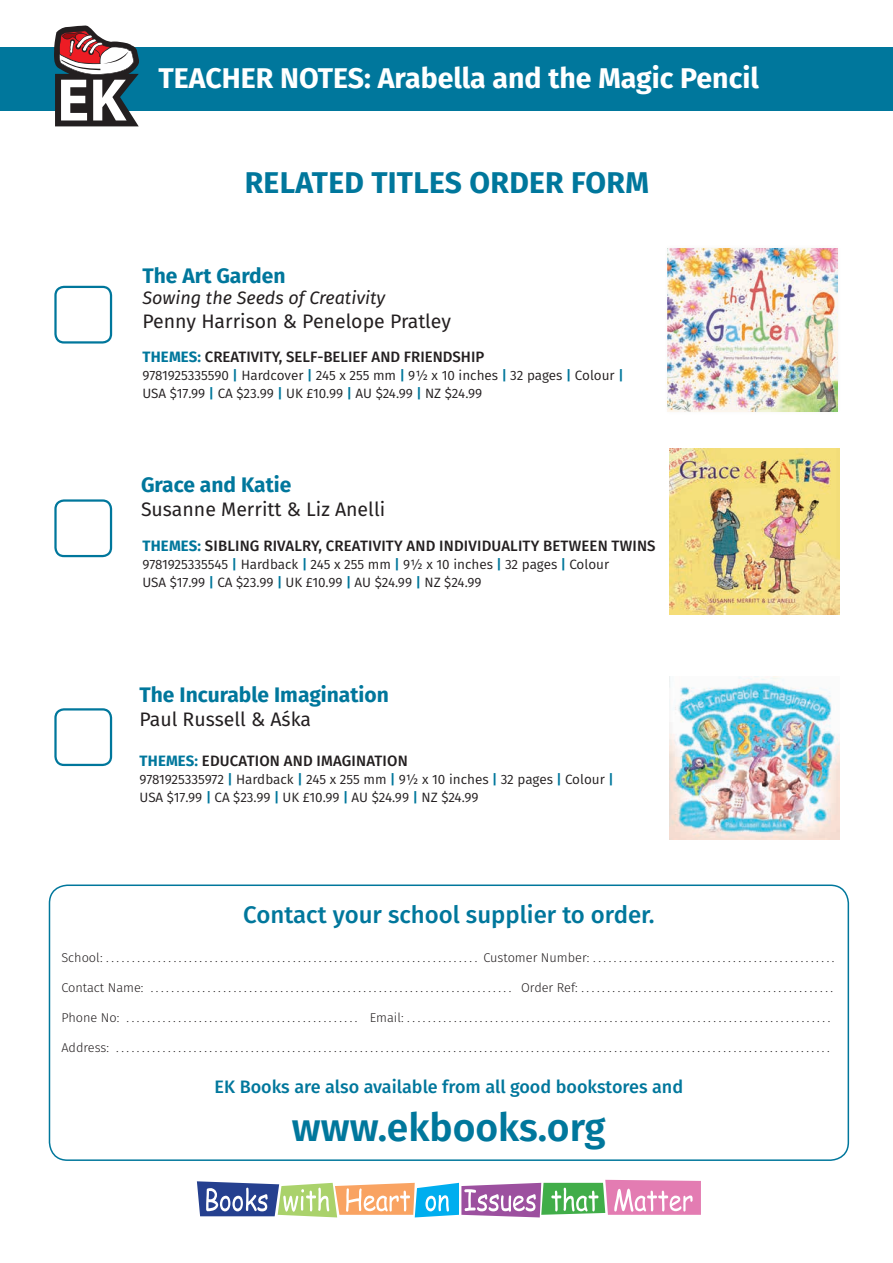
<style>
.page{position:relative;width:893px;height:1263px;background:#fff}
.page>*{position:absolute;margin:0;border:0;box-sizing:border-box;transform-origin:0 0}
.t1{font:600 39px "Fira Sans";color:#00779c}
.t2{font:700 30px "Fira Sans";letter-spacing:.01em;color:#00779c}
.t3{font:700 28.5px "Fira Sans";color:#fff}
.t4{font:500 24px "Fira Sans";color:#00779c}
.t5{font:700 21px "Fira Sans";color:#00779c}
.t6{font:19.5px "Fira Sans";color:#231f20}
.t7{font:500 18px "Fira Sans";color:#00779c}
.t8{font:italic 18px "Fira Sans";color:#231f20}
.t9{font:500 15px "Fira Sans";letter-spacing:.01em;color:#231f20}
.t10{font:13.5px/18px "Fira Sans";color:#231f20}
.t11{font:300 12.75px "Fira Sans";color:#231f20}
.s1{font-weight:700;color:#00779c}
.s2{font-weight:600;color:#00779c}
</style>
<div class="page">
<div style="left:49px;top:884px;width:800px;height:277px;border:2px solid #00779c;border-radius:18px"></div>
<div style="left:0;top:47px;width:893px;height:64px;background:#00779c"></div>
<svg style="left:54px;top:26px;width:85px;height:100px"></svg>
<svg style="left:197px;top:1180px;width:504px;height:37px"></svg>
<div style="left:663px;top:244px;width:179px;height:172px;background:#231f20;opacity:.05"></div>
<img style="left:668px;top:248px;width:170px;height:164px">
<div style="left:54px;top:286px;width:58px;height:58px;border:2px solid #00779c;border-radius:9px"></div>
<div style="left:54px;top:499px;width:58px;height:58px;border:2px solid #00779c;border-radius:9px"></div>
<div style="left:54px;top:708px;width:58px;height:58px;border:2px solid #00779c;border-radius:9px"></div>
<img style="left:669px;top:449px;width:170px;height:166px">
<img style="left:669px;top:676px;width:170px;height:163px">
<h3 class="t3" style="left:159px;top:54px;width:602px">TEACHER NOTES: Arabella and the Magic Pencil</h3>
<h2 class="t2" style="left:245px;top:157px;width:406px">RELATED TITLES ORDER FORM</h2>
<h3 class="t5" style="left:142px;top:258px;width:145px">The Art Garden</h3>
<h3 class="t8" style="left:142px;top:284px;width:244px">Sowing the Seeds of Creativity</h3>
<h3 class="t6" style="left:142px;top:307px;width:310px">Penny Harrison &amp; Penelope Pratley</h3>
<p class="t9" style="left:143px;top:345px;width:343px"><span class="s1">THEMES:</span> CREATIVITY, SELF-BELIEF AND FRIENDSHIP</p>
<p class="t10" style="left:142px;top:366px;width:482px">9781925335590 <span class="s2">|</span> Hardcover <span class="s2">|</span> 245 x 255 mm <span class="s2">|</span> 9½ x 10 inches <span class="s2">|</span> 32 pages <span class="s2">|</span> Colour <span class="s2">|<br></span>USA $17.99 <span class="s2">|</span> CA $23.99 <span class="s2">|</span> UK £10.99 <span class="s2">|</span> AU $24.99 <span class="s2">|</span> NZ $24.99</p>
<h3 class="t5" style="left:141px;top:467px;width:152px">Grace and Katie</h3>
<h3 class="t6" style="left:141px;top:494px;width:246px">Susanne Merritt &amp; Liz Anelli</h3>
<p class="t9" style="left:143px;top:534px;width:515px"><span class="s1">THEMES:</span> SIBLING RIVALRY, CREATIVITY AND INDIVIDUALITY BETWEEN TWINS</p>
<p class="t10" style="left:142px;top:555px;width:468px">9781925335545 <span class="s2">|</span> Hardback <span class="s2">|</span> 245 x 255 mm <span class="s2">|</span> 9½ x 10 inches <span class="s2">|</span> 32 pages <span class="s2">|</span> Colour<br>USA $17.99 <span class="s2">|</span> CA $23.99 <span class="s2">|</span> UK £10.99 <span class="s2">|</span> AU $24.99 <span class="s2">|</span> NZ $24.99</p>
<h3 class="t5" style="left:140px;top:677px;width:251px">The Incurable Imagination</h3>
<h3 class="t6" style="left:140px;top:705px;width:173px">Paul Russell &amp; Aśka</h3>
<p class="t9" style="left:140px;top:749px;width:270px"><span class="s1">THEMES:</span> EDUCATION AND IMAGINATION</p>
<p class="t10" style="left:140px;top:770px;width:476px">9781925335972 <span class="s2">|</span> Hardback <span class="s2">|</span> 245 x 255 mm <span class="s2">|</span> 9½ x 10 inches <span class="s2">|</span> 32 pages <span class="s2">|</span> Colour <span class="s2">|<br></span>USA $17.99 <span class="s2">|</span> CA $23.99 <span class="s2">|</span> UK £10.99 <span class="s2">|</span> AU $24.99 <span class="s2">|</span> NZ $24.99</p>
<h3 class="t4" style="left:243px;top:896px;width:413px">Contact your school supplier to order.</h3>
<p class="t11" style="left:61px;top:948px;width:775px">School: ........................................................................ Customer Number: ...............................................</p>
<p class="t11" style="left:61px;top:978px;width:773px">Contact Name: ...................................................................... Order Ref: .................................................</p>
<p class="t11" style="left:61px;top:1008px;width:770px">Phone No: ............................................. Email: ..................................................................................</p>
<p class="t11" style="left:61px;top:1038px;width:770px">Address: ..........................................................................................................................................</p>
<h3 class="t7" style="left:215px;top:1072px;width:470px">EK Books are also available from all good bookstores and</h3>
<h1 class="t1" style="left:292px;top:1095px;width:315px">www.ekbooks.org</h1>
</div>
